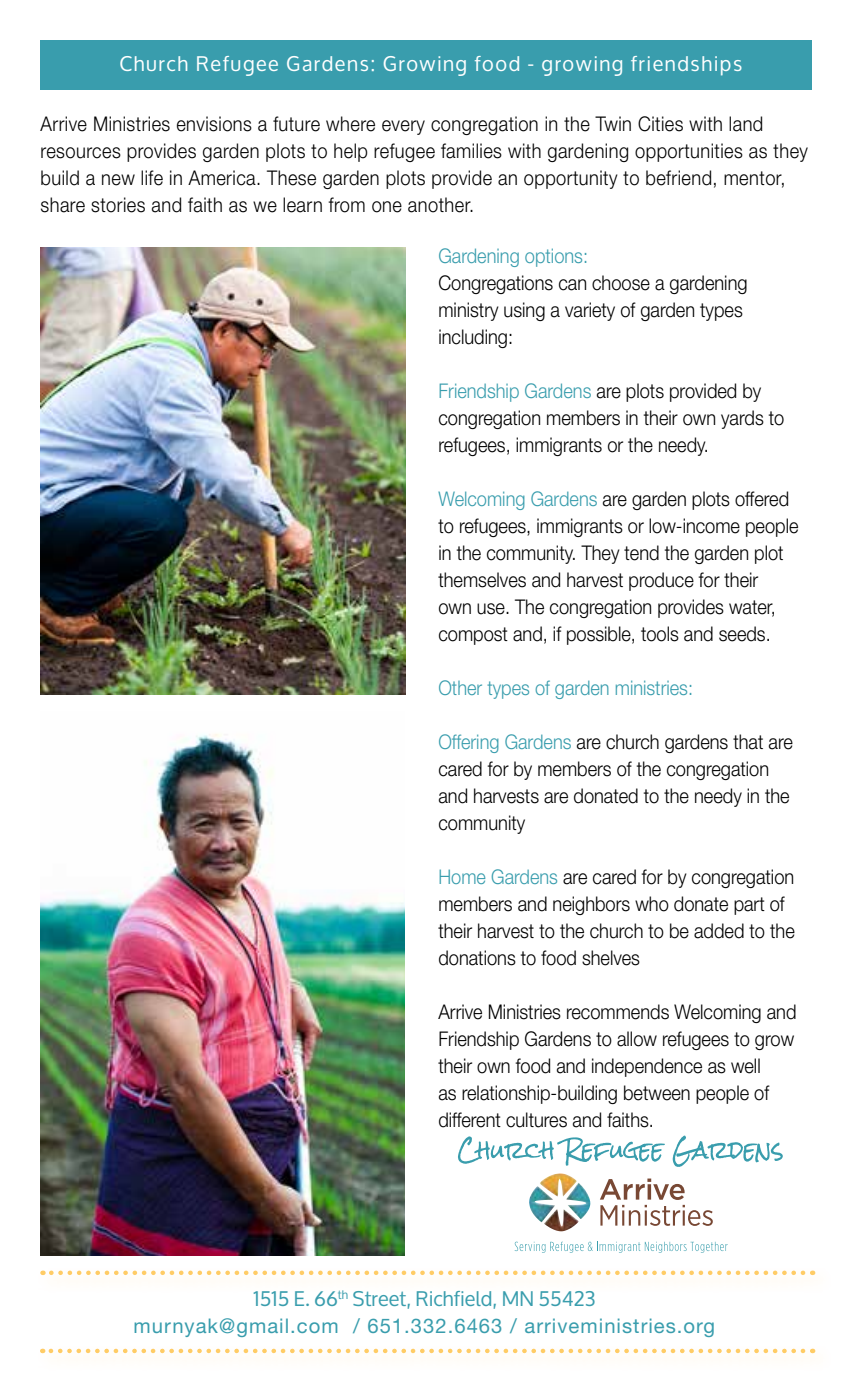
<style>
.page{position:relative;width:851px;height:1377px;background:#fff}
.page>*{position:absolute;margin:0;border:0;box-sizing:border-box;transform-origin:0 0}
.t1{font:300 20.25px/27px "Helvetica Neue";color:#000;scale:.9 1}
.t2{font:300 20.25px/27px "Helvetica Neue";letter-spacing:.025em;color:#000;scale:.9 1}
.t3{font:20.25px "Oxygen";letter-spacing:.075em;color:#fff}
.t4{font:20.25px "Helvetica Neue";letter-spacing:.05em;color:#399dad}
.t5{font:300 20.25px "Helvetica Neue";color:#399dad;scale:.9 1}
.t6{font:20.25px "Oxygen";color:#399dad}
.s1{color:#399dad}
</style>
<div class="page">
<img style="left:40px;top:248px;width:365px;height:447px">
<img style="left:40px;top:734px;width:364px;height:522px">
<div style="left:40px;top:40px;width:772px;height:50px;background:#399dad"></div>
<div style="left:37px;top:1267px;width:796px;height:27px;background:#fffdfa"></div>
<svg style="left:42px;top:1271px;width:761px;height:4px"></svg>
<div style="left:37px;top:1345px;width:795px;height:27px;background:#fffdfa"></div>
<svg style="left:42px;top:1349px;width:761px;height:4px"></svg>
<svg style="left:458px;top:1136px;width:206px;height:30px"></svg>
<svg style="left:672px;top:1136px;width:110px;height:31px"></svg>
<svg style="left:600px;top:1179px;width:112px;height:47px"></svg>
<svg style="left:514px;top:1242px;width:213px;height:11px"></svg>
<img style="left:539px;top:1173px;width:21px;height:18px">
<p class="t3" style="left:119px;top:52px;width:624px">Church Refugee Gardens: Growing food - growing friendships</p>
<p class="t2" style="left:41px;top:110px;width:854px">Arrive Ministries envisions a future where every congregation in the Twin Cities with land resources provides garden plots to help refugee families with gardening opportunities as they build a new life in America. These garden plots provide an opportunity to befriend, mentor, share stories and faith as we learn from one another.</p>
<p class="t5" style="left:438px;top:243px;width:168px">Gardening options:</p>
<p class="t1" style="left:438px;top:268px;width:345px">Congregations can choose a gardening ministry using a variety of garden types including:</p>
<p class="t1" style="left:438px;top:376px;width:386px"><span class="s1">Friendship Gardens</span> are plots provided by congregation members in their own yards to refugees, immigrants or the needy.</p>
<p class="t1" style="left:438px;top:484px;width:401px"><span class="s1">Welcoming Gardens</span> are garden plots offered to refugees, immigrants or low-income people in the community. They tend the garden plot themselves and harvest produce for their<br>own use. The congregation provides water, compost and, if possible, tools and seeds.</p>
<p class="t5" style="left:438px;top:675px;width:284px">Other types of garden ministries:</p>
<p class="t1" style="left:438px;top:727px;width:395px"><span class="s1">Offering Gardens</span> are church gardens that are cared for by members of the congregation and harvests are donated to the needy in the community</p>
<p class="t1" style="left:438px;top:862px;width:397px"><span class="s1">Home Gardens</span> are cared for by congregation members and neighbors who donate part of their harvest to the church to be added to the donations to food shelves</p>
<p class="t1" style="left:438px;top:997px;width:399px">Arrive Ministries recommends Welcoming and Friendship Gardens to allow refugees to grow their own food and independence as well<br>as relationship-building between people of different cultures and faiths.</p>
<p class="t6" style="left:253px;top:1287px;width:344px">1515 E. 66<sup>th</sup> Street, Richfield, MN 55423</p>
<p class="t4" style="left:134px;top:1313px;width:583px">murnyak@gmail.com / 651.332.6463 / arriveministries.org</p>
</div>
